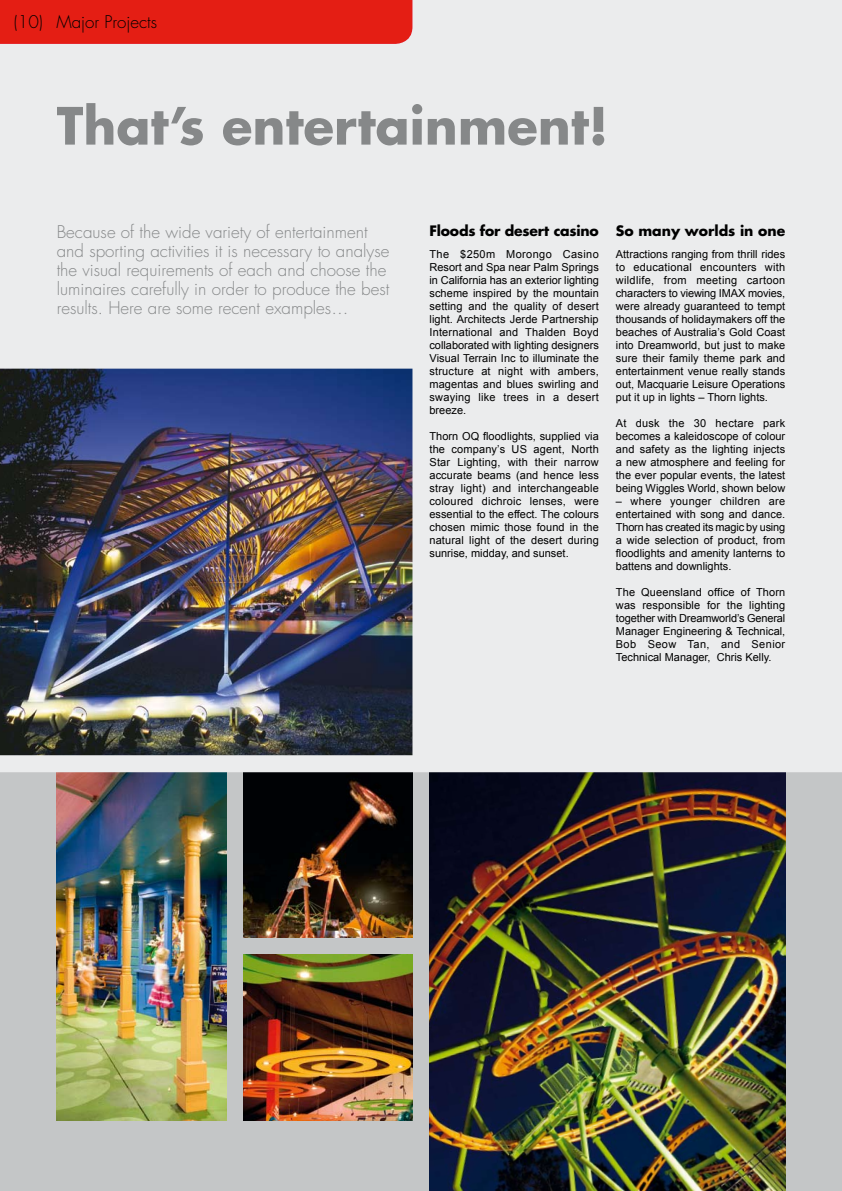
<style>
.page{position:relative;width:842px;height:1191px;background:#fff}
.page>*{position:absolute;margin:0;border:0;box-sizing:border-box;transform-origin:0 0}
.t1{font:700 50px "Futura";color:#868889}
.t2{font:300 17px/19px "Futura";color:#868889}
.t3{font:300 17px "Futura";color:#000}
.t4{font:700 14px "Futura";letter-spacing:-.015em;color:#000}
.t5{font:11px/13px "Arial";color:#000;text-align:justify}
</style>
<div class="page">
<div style="left:0;top:772px;width:842px;height:419px;background:#c4c6c7"></div>
<img style="left:429px;top:772px;width:356px;height:419px">
<img style="left:57px;top:772px;width:169px;height:348px">
<img style="left:243px;top:772px;width:169px;height:165px">
<img style="left:243px;top:954px;width:169px;height:166px">
<img style="left:0;top:0;width:842px;height:772px">
<h2 class="t3" style="left:14px;top:11px;width:145px">(10) Major Projects</h2>
<h1 class="t1" style="left:57px;top:91px;width:553px">That’s entertainment!</h1>
<h2 class="t2" style="left:57px;top:222px;width:334px">Because of the wide variety of entertainment and sporting activities it is necessary to analyse the visual requirements of each and choose the luminaires carefully in order to produce the best results. Here are some recent examples…</h2>
<p class="t4" style="left:429px;top:221px;width:171px">Floods for desert casino</p>
<p class="t5" style="left:429px;top:247px;width:171px">The $250m Morongo Casino Resort and Spa near Palm Springs in California has an exterior lighting scheme inspired by the mountain setting and the quality of desert light. Architects Jerde Partnership International and Thalden Boyd collaborated with lighting designers Visual Terrain Inc to illuminate the structure at night with ambers, magentas and blues swirling and swaying like trees in a desert breeze.</p>
<p class="t5" style="left:429px;top:429px;width:171px">Thorn OQ floodlights, supplied via the company’s US agent, North Star Lighting, with their narrow accurate beams (and hence less stray light) and interchangeable coloured dichroic lenses, were essential to the effect. The colours chosen mimic those found in the natural light of the desert during sunrise, midday, and sunset.</p>
<p class="t4" style="left:616px;top:221px;width:171px">So many worlds in one</p>
<p class="t5" style="left:616px;top:247px;width:171px">Attractions ranging from thrill rides to educational encounters with wildlife, from meeting cartoon characters to viewing IMAX movies, were already guaranteed to tempt thousands of holidaymakers off the beaches of Australia’s Gold Coast into Dreamworld, but just to make sure their family theme park and entertainment venue really stands out, Macquarie Leisure Operations put it up in lights – Thorn lights.</p>
<p class="t5" style="left:616px;top:416px;width:171px">At dusk the 30 hectare park becomes a kaleidoscope of colour and safety as the lighting injects a new atmosphere and feeling for the ever popular events, the latest being Wiggles World, shown below</p>
<p class="t5" style="left:616px;top:494px;width:171px">– where younger children are entertained with song and dance.<br>Thorn has created its magic by using a wide selection of product, from floodlights and amenity lanterns to battens and downlights.</p>
<p class="t5" style="left:616px;top:585px;width:171px">The Queensland office of Thorn was responsible for the lighting together with Dreamworld’s General Manager Engineering &amp; Technical, Bob Seow Tan, and Senior Technical Manager, Chris Kelly.</p>
</div>
